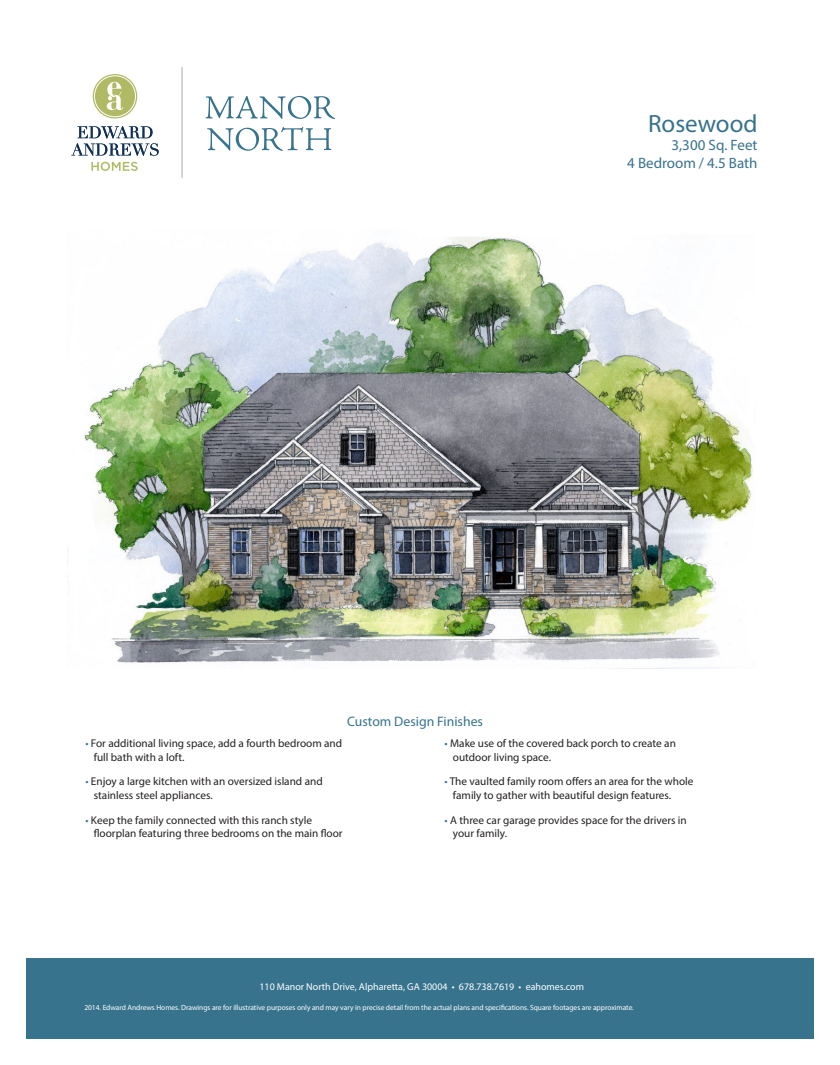
<style>
.page{position:relative;width:840px;height:1065px;background:#fff}
.page>*{position:absolute;margin:0;border:0;box-sizing:border-box;transform-origin:0 0}
.t1{font:25px "Myriad Pro";color:#37738d}
.t2{font:15px "Myriad Pro";color:#37738d}
.t3{font:13.75px "Myriad Pro";color:#37738d}
.t4{font:11.25px/13.5px "Myriad Pro";color:#231f20}
.t5{font:10px "Myriad Pro";color:#fff}
.t6{font:7.5px "Myriad Pro";letter-spacing:-.005em;color:#fff}
.s1{color:#37738d}
</style>
<div class="page">
<div style="left:26px;top:959px;width:788px;height:80px;background:#37738d"></div>
<svg style="left:93px;top:74px;width:44px;height:45px"></svg>
<div style="left:94px;top:76px;width:42px;height:41px;border:1px solid #fff;border-radius:50%"></div>
<svg style="left:107px;top:82px;width:16px;height:28px"></svg>
<svg style="left:71px;top:126px;width:88px;height:30px"></svg>
<svg style="left:91px;top:162px;width:47px;height:9px"></svg>
<hr style="left:182px;top:67px;width:1px;height:111px;background:#aaa9aa">
<svg style="left:206px;top:96px;width:129px;height:23px"></svg>
<svg style="left:207px;top:127px;width:124px;height:24px"></svg>
<img style="left:67px;top:237px;width:686px;height:431px">
<p class="t1" style="left:648px;top:108px;width:111px">Rosewood</p>
<p class="t2" style="left:672px;top:135px;width:87px">3,300 Sq. Feet</p>
<p class="t2" style="left:627px;top:153px;width:132px">4 Bedroom / 4.5 Bath</p>
<p class="t3" style="left:347px;top:713px;width:137px">Custom Design Finishes</p>
<p class="t4" style="left:94px;top:736px;width:250px;text-indent:-8px"><span class="s1">•</span> For additional living space, add a fourth bedroom and full bath with a loft.</p>
<p class="t4" style="left:94px;top:775px;width:230px;text-indent:-8px"><span class="s1">•</span> Enjoy a large kitchen with an oversized island and stainless steel appliances.</p>
<p class="t4" style="left:94px;top:813px;width:250px;text-indent:-8px"><span class="s1">•</span> Keep the family connected with this ranch style floorplan featuring three bedrooms on the main floor</p>
<p class="t4" style="left:453px;top:736px;width:225px;text-indent:-8px"><span class="s1">•</span> Make use of the covered back porch to create an outdoor living space.</p>
<p class="t4" style="left:453px;top:775px;width:242px;text-indent:-8px"><span class="s1">•</span> The vaulted family room offers an area for the whole family to gather with beautiful design features.</p>
<p class="t4" style="left:453px;top:813px;width:235px;text-indent:-8px"><span class="s1">•</span> A three car garage provides space for the drivers in your family.</p>
<p class="t5" style="left:259px;top:980px;width:326px">110 Manor North Drive, Alpharetta, GA 30004 • 678.738.7619 • eahomes.com</p>
<p class="t6" style="left:84px;top:1003px;width:551px">2014. Edward Andrews Homes. Drawings are for illustrative purposes only and may vary in precise detail from the actual plans and specifications. Square footages are approximate.</p>
</div>
